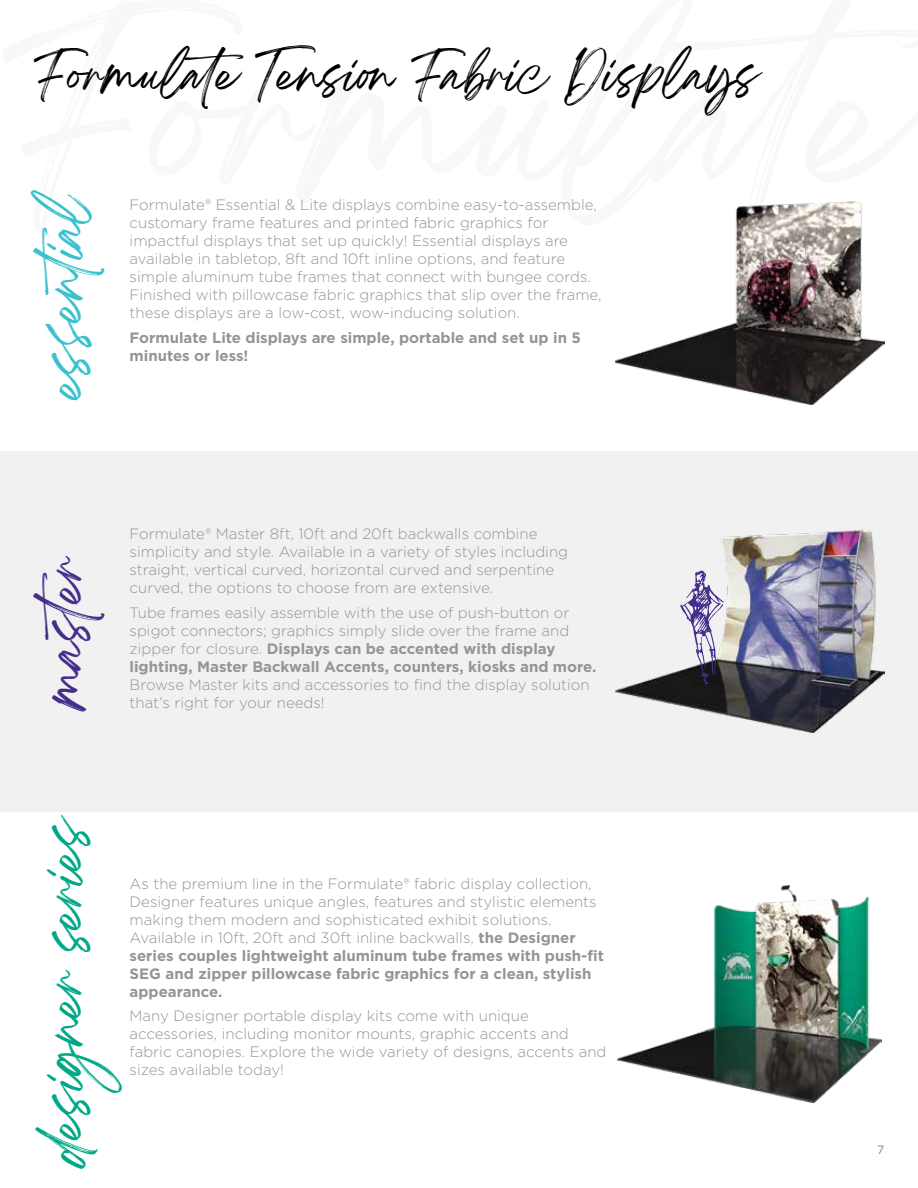
<style>
.page{position:relative;width:918px;height:1188px;background:#fff}
.page>*{position:absolute;margin:0;border:0;box-sizing:border-box;transform-origin:0 0}
.t1{font:48px "Breathing Personal Use";color:#00a887}
.t2{font:48px "Breathing Personal Use";color:#3ac1cd}
.t3{font:48px "Breathing Personal Use";color:#452d8c}
.t4{font:42px "Breathing Personal Use";color:#000}
.t5{font:300 15px/18px "Gotham";color:#939598}
.t6{font:700 15px/18px "Gotham";color:#939598}
.t7{font:12px "Gotham";color:#808285}
.s1{font-weight:700}
</style>
<div class="page">
<div style="left:0;top:451px;width:918px;height:361px;background:#f1f1f2"></div>
<img style="left:615px;top:202px;width:269px;height:202px">
<img style="left:615px;top:530px;width:269px;height:202px">
<img style="left:618px;top:885px;width:264px;height:218px">
<svg style="left:680px;top:570px;width:44px;height:115px"></svg>
<h2 class="t4" style="left:34px;top:62px;width:727px">Formulate Tension Fabric Displays</h2>
<h1 class="t2" style="left:49px;top:399px;width:213px;rotate:-90deg">essential</h1>
<p class="t5" style="left:130px;top:195px;width:474px">Formulate® Essential &amp; Lite displays combine easy-to-assemble, customary frame features and printed fabric graphics for impactful displays that set up quickly! Essential displays are available in tabletop, 8ft and 10ft inline options, and feature simple aluminum tube frames that connect with bungee cords.<br>Finished with pillowcase fabric graphics that slip over the frame, these displays are a low-cost, wow-inducing solution.</p>
<p class="t6" style="left:130px;top:328px;width:453px">Formulate Lite displays are simple, portable and set up in 5 minutes or less!</p>
<h1 class="t3" style="left:49px;top:707px;width:158px;rotate:-90deg">master</h1>
<p class="t5" style="left:130px;top:525px;width:440px">Formulate® Master 8ft, 10ft and 20ft backwalls combine simplicity and style. Available in a variety of styles including straight, vertical curved, horizontal curved and serpentine curved, the options to choose from are extensive.</p>
<p class="t5" style="left:130px;top:603px;width:468px">Tube frames easily assemble with the use of push-button or spigot connectors; graphics simply slide over the frame and zipper for closure. <span class="s1">Displays can be accented with display lighting, Master Backwall Accents, counters, kiosks and more.</span></p>
<p class="t5" style="left:130px;top:675px;width:462px">Browse Master kits and accessories to find the display solution that’s right for your needs!</p>
<h1 class="t1" style="left:49px;top:1164px;width:353px;rotate:-90deg">designer series</h1>
<p class="t5" style="left:130px;top:874px;width:476px">As the premium line in the Formulate® fabric display collection, Designer features unique angles, features and stylistic elements making them modern and sophisticated exhibit solutions.<br>Available in 10ft, 20ft and 30ft inline backwalls, <span class="s1">the Designer series couples lightweight aluminum tube frames with push-fit SEG and zipper pillowcase fabric graphics for a clean, stylish appearance.</span></p>
<p class="t5" style="left:130px;top:1007px;width:478px">Many Designer portable display kits come with unique accessories, including monitor mounts, graphic accents and fabric canopies. Explore the wide variety of designs, accents and sizes available today!</p>
<p class="t7" style="left:877px;top:1142px;width:9px">7</p>
</div>
